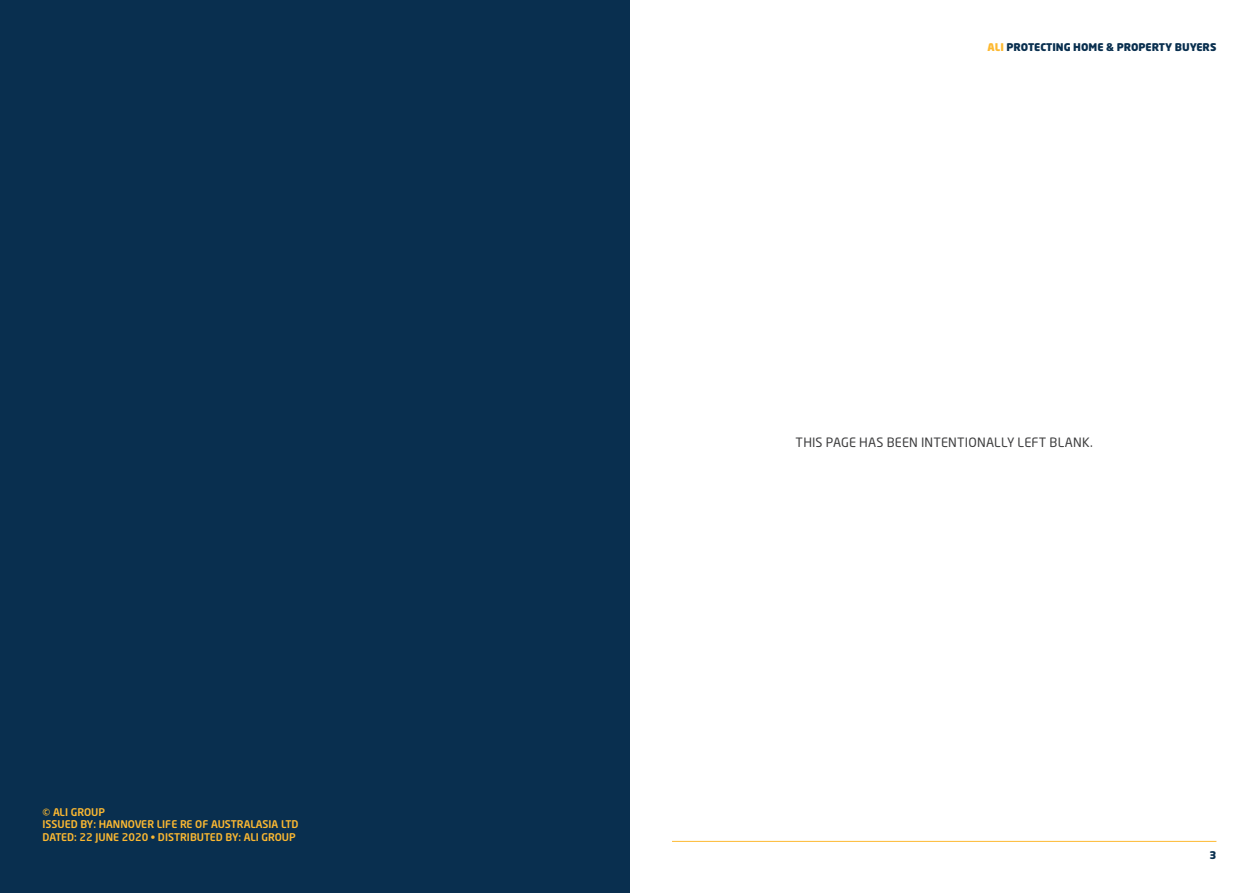
<style>
.page{position:relative;width:1259px;height:893px;background:#fff}
.page>*{position:absolute;margin:0;border:0;box-sizing:border-box;transform-origin:0 0}
.Body_copy{font:12.75px "Neo Sans Std";letter-spacing:.015em;color:#3e3e3f}
.t1{font:500 10.5px/12.6px "Neo Sans Std";color:#fdb931}
.t2{font:900 10.5px "Neo Sans Std";color:#092f4f}
.s1{color:#fdb931}
</style>
<div class="page">
<hr style="left:672px;top:841px;width:544px;height:1px;background:#fdb931">
<div style="left:0;top:0;width:629px;height:893px;background:#092f4f"></div>
<p class="t1" style="left:43px;top:805px;width:64px">© ALI GROUP</p>
<p class="t1" style="left:43px;top:818px;width:258px">ISSUED BY: HANNOVER LIFE RE OF AUSTRALASIA LTD<br>DATED: 22 JUNE 2020 • DISTRIBUTED BY: ALI GROUP</p>
<p class="t2" style="left:987px;top:40px;width:230px"><span class="s1">ALI</span> PROTECTING HOME &amp; PROPERTY BUYERS</p>
<p class="Body_copy" style="left:795px;top:434px;width:299px">THIS PAGE HAS BEEN INTENTIONALLY LEFT BLANK.</p>
<p class="t2" style="left:1209px;top:848px;width:8px">3</p>
</div>
